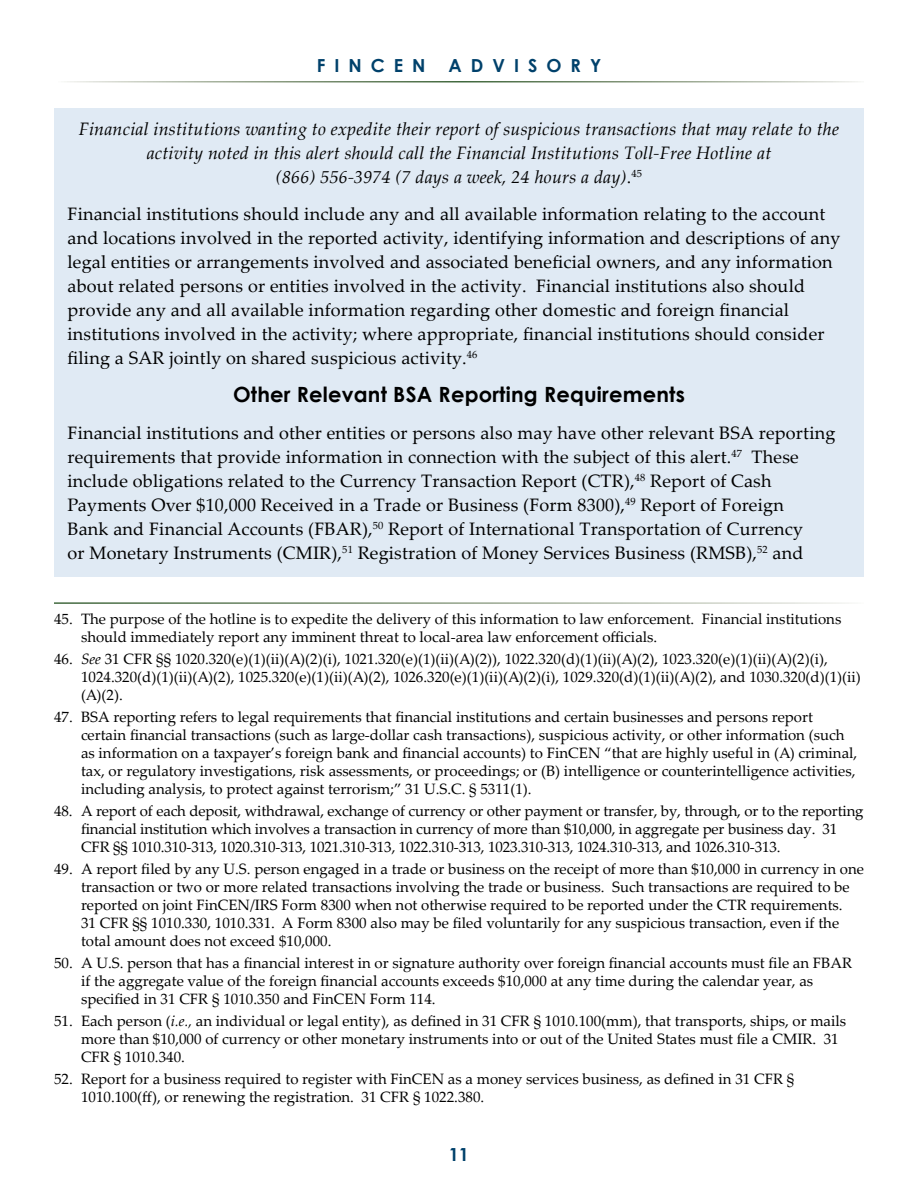
<style>
.page{position:relative;width:918px;height:1188px;background:#fff}
.page>*{position:absolute;margin:0;border:0;box-sizing:border-box;transform-origin:0 0}
.Guidance_Sub_Header{font:700 21px "Century Gothic";letter-spacing:.01em;color:#000}
.Guidance_text{font:18px/24px "Palatino Linotype";letter-spacing:.01em;color:#000}
.Guidance_center{font:italic 18px/24px "Palatino Linotype";letter-spacing:.01em;color:#000;text-align:center}
.t1{font:700 18px "Century Gothic";letter-spacing:.5em;color:#00416b}
.t2{font:15px/18px "Palatino Linotype";color:#000}
.s1{font-style:normal}
.s2{font-style:italic}
</style>
<div class="page">
<div style="left:54px;top:108px;width:810px;height:469px;background:#e0eaf4"></div>
<p class="t1" style="left:317px;top:52px;width:110px">FINCEN</p>
<p class="t1" style="left:449px;top:52px;width:154px">ADVISORY</p>
<p class="Guidance_center" style="left:79px;top:116px;width:762px">Financial institutions wanting to expedite their report of suspicious transactions that may relate to the activity noted in this alert should call the Financial Institutions Toll-Free Hotline at<br>(866) 556-3974 (7 days a week, 24 hours a day)<span class="s1">.</span><sup>45</sup></p>
<p class="Guidance_text" style="left:68px;top:201px;width:774px">Financial institutions should include any and all available information relating to the account and locations involved in the reported activity, identifying information and descriptions of any legal entities or arrangements involved and associated beneficial owners, and any information about related persons or entities involved in the activity. Financial institutions also should provide any and all available information regarding other domestic and foreign financial institutions involved in the activity; where appropriate, financial institutions should consider filing a SAR jointly on shared suspicious activity.<sup>46</sup></p>
<h3 class="Guidance_Sub_Header" style="left:233px;top:378px;width:453px">Other Relevant BSA Reporting Requirements</h3>
<p class="Guidance_text" style="left:67px;top:420px;width:769px">Financial institutions and other entities or persons also may have other relevant BSA reporting requirements that provide information in connection with the subject of this alert.<sup>47</sup> These include obligations related to the Currency Transaction Report (CTR),<sup>48</sup> Report of Cash Payments Over $10,000 Received in a Trade or Business (Form 8300),<sup>49</sup> Report of Foreign<br>Bank and Financial Accounts (FBAR),<sup>50</sup> Report of International Transportation of Currency<br>or Monetary Instruments (CMIR),<sup>51</sup> Registration of Money Services Business (RMSB),<sup>52</sup> and</p>
<p class="t2" style="left:81px;top:609px;width:762px;text-indent:-27px">45. The purpose of the hotline is to expedite the delivery of this information to law enforcement. Financial institutions should immediately report any imminent threat to local-area law enforcement officials.</p>
<p class="t2" style="left:81px;top:649px;width:781px;text-indent:-27px">46. <span class="s2">See</span> 31 CFR §§ 1020.320(e)(1)(ii)(A)(2)(i), 1021.320(e)(1)(ii)(A)(2)), 1022.320(d)(1)(ii)(A)(2), 1023.320(e)(1)(ii)(A)(2)(i),<br>1024.320(d)(1)(ii)(A)(2), 1025.320(e)(1)(ii)(A)(2), 1026.320(e)(1)(ii)(A)(2)(i), 1029.320(d)(1)(ii)(A)(2), and 1030.320(d)(1)(ii) (A)(2).</p>
<p class="t2" style="left:81px;top:708px;width:778px;text-indent:-27px">47. BSA reporting refers to legal requirements that financial institutions and certain businesses and persons report certain financial transactions (such as large-dollar cash transactions), suspicious activity, or other information (such as information on a taxpayer’s foreign bank and financial accounts) to FinCEN “that are highly useful in (A) criminal, tax, or regulatory investigations, risk assessments, or proceedings; or (B) intelligence or counterintelligence activities, including analysis, to protect against terrorism;” 31 U.S.C. § 5311(1).</p>
<p class="t2" style="left:81px;top:802px;width:784px;text-indent:-27px">48. A report of each deposit, withdrawal, exchange of currency or other payment or transfer, by, through, or to the reporting financial institution which involves a transaction in currency of more than $10,000, in aggregate per business day. 31<br>CFR §§ 1010.310-313, 1020.310-313, 1021.310-313, 1022.310-313, 1023.310-313, 1024.310-313, and 1026.310-313.</p>
<p class="t2" style="left:81px;top:860px;width:785px;text-indent:-27px">49. A report filed by any U.S. person engaged in a trade or business on the receipt of more than $10,000 in currency in one transaction or two or more related transactions involving the trade or business. Such transactions are required to be reported on joint FinCEN/IRS Form 8300 when not otherwise required to be reported under the CTR requirements.<br>31 CFR §§ 1010.330, 1010.331. A Form 8300 also may be filed voluntarily for any suspicious transaction, even if the total amount does not exceed $10,000.</p>
<p class="t2" style="left:81px;top:954px;width:773px;text-indent:-27px">50. A U.S. person that has a financial interest in or signature authority over foreign financial accounts must file an FBAR if the aggregate value of the foreign financial accounts exceeds $10,000 at any time during the calendar year, as specified in 31 CFR § 1010.350 and FinCEN Form 114.</p>
<p class="t2" style="left:81px;top:1012px;width:767px;text-indent:-27px">51. Each person (<span class="s2">i.e.,</span> an individual or legal entity), as defined in 31 CFR § 1010.100(mm), that transports, ships, or mails more than $10,000 of currency or other monetary instruments into or out of the United States must file a CMIR. 31<br>CFR § 1010.340.</p>
<p class="t2" style="left:81px;top:1070px;width:715px;text-indent:-27px">52. Report for a business required to register with FinCEN as a money services business, as defined in 31 CFR §<br>1010.100(ff), or renewing the registration. 31 CFR § 1022.380.</p>
<p class="t1" style="left:449px;top:1141px;width:22px">11</p>
</div>
